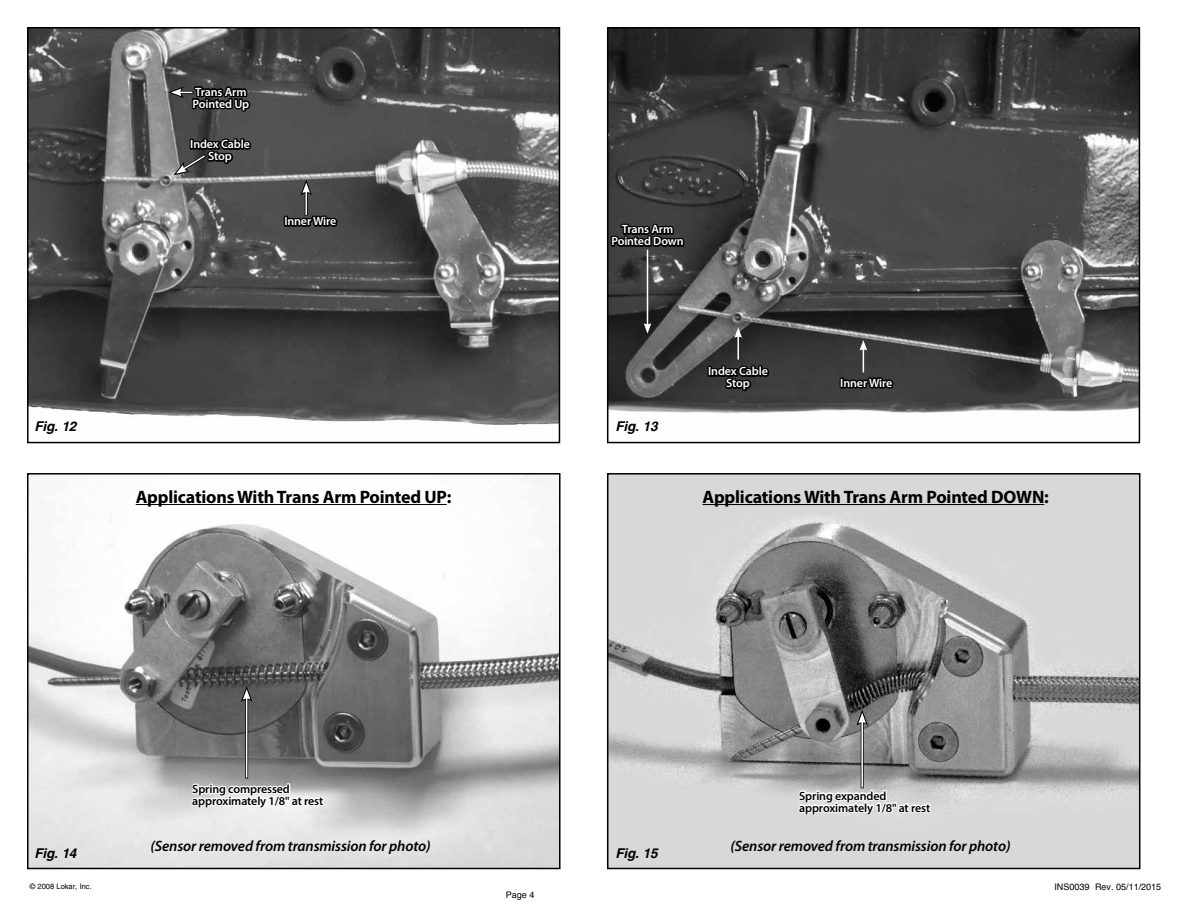
<style>
.page{position:relative;width:1188px;height:918px;background:#fff}
.page>*{position:absolute;margin:0;border:0;box-sizing:border-box;transform-origin:0 0}
.t1{font:700 18px "Myriad Pro";letter-spacing:-.01em;color:#000}
.t2{font:italic 600 15px "Myriad Pro";letter-spacing:-.01em;color:#000}
.t3{font:italic 700 13.5px "Helvetica";letter-spacing:-.015em;color:#000}
.t4{font:600 12px/12px "Myriad Pro";letter-spacing:-.01em;color:#fff;text-align:center}
.t5{font:600 12px/12px "Myriad Pro";letter-spacing:-.01em;color:#000}
.t6{font:9px "Helvetica";color:#000}
.t7{font:7.5px "Helvetica";color:#000}
</style>
<div class="page">
<img style="left:610px;top:30px;width:527px;height:384px">
<div style="left:607px;top:27px;width:533px;height:416px;border:2px solid #000"></div>
<img style="left:30px;top:30px;width:527px;height:395px">
<div style="left:27px;top:27px;width:533px;height:416px;border:2px solid #000"></div>
<div style="left:708px;top:366px;width:4px;height:11px;border:3px solid #000"></div>
<svg style="left:609px;top:192px;width:77px;height:92px;background:#383838"></svg>
<div style="left:840px;top:377px;width:4px;height:12px;border:3px solid #000"></div>
<div style="left:284px;top:216px;width:4px;height:11px;border:3px solid #000"></div>
<svg style="left:841px;top:325px;width:54px;height:89px;background:#474747"></svg>
<svg style="left:709px;top:327px;width:62px;height:84px;background:#383838"></svg>
<hr style="left:647px;top:250px;width:1px;height:76px;background:#fff">
<svg style="left:644px;top:323px;width:7px;height:11px"></svg>
<img style="left:30px;top:476px;width:528px;height:390px">
<div style="left:27px;top:473px;width:534px;height:396px;border:2px solid #000"></div>
<img style="left:610px;top:476px;width:527px;height:390px">
<div style="left:607px;top:473px;width:533px;height:396px;border:2px solid #000"></div>
<svg style="left:190px;top:771px;width:135px;height:51px"></svg>
<svg style="left:797px;top:768px;width:135px;height:60px"></svg>
<hr style="left:136px;top:504px;width:311px;height:1px;background:#000">
<hr style="left:703px;top:504px;width:341px;height:1px;background:#000">
<hr style="left:245px;top:696px;width:3px;height:82px;background:#000">
<hr style="left:861px;top:720px;width:3px;height:68px;background:#000">
<hr style="left:246px;top:697px;width:1px;height:81px;background:#fff">
<svg style="left:241px;top:686px;width:12px;height:16px"></svg>
<hr style="left:861px;top:721px;width:2px;height:67px;background:#fff">
<svg style="left:856px;top:710px;width:12px;height:16px"></svg>
<svg style="left:285px;top:164px;width:54px;height:104px;background:#4e4e4e"></svg>
<svg style="left:168px;top:54px;width:85px;height:130px;background:#454545"></svg>
<p class="t4" style="left:193px;top:85px;width:58px;text-align:left">Trans Arm<br>Pointed Up</p>
<p class="t4" style="left:190px;top:138px;width:61px">Index Cable<br>Stop</p>
<p class="t4" style="left:284px;top:215px;width:53px">Inner Wire</p>
<p class="t4" style="left:611px;top:223px;width:74px">Trans Arm<br>Pointed Down</p>
<p class="t3" style="left:35px;top:419px;width:43px">Fig. 12</p>
<p class="t3" style="left:616px;top:419px;width:43px">Fig. 13</p>
<p class="t4" style="left:708px;top:365px;width:61px">Index Cable<br>Stop</p>
<p class="t4" style="left:840px;top:377px;width:53px">Inner Wire</p>
<h1 class="t1" style="left:136px;top:485px;width:317px">Applications With Trans Arm Pointed UP:</h1>
<h1 class="t1" style="left:703px;top:485px;width:348px">Applications With Trans Arm Pointed DOWN:</h1>
<p class="t5" style="left:192px;top:783px;width:133px">Spring compressed approximately 1/8" at rest</p>
<p class="t5" style="left:799px;top:789px;width:133px">Spring expanded approximately 1/8" at rest</p>
<p class="t2" style="left:151px;top:837px;width:282px">(Sensor removed from transmission for photo)</p>
<p class="t2" style="left:731px;top:837px;width:282px">(Sensor removed from transmission for photo)</p>
<p class="t3" style="left:35px;top:845px;width:43px">Fig. 14</p>
<p class="t3" style="left:616px;top:845px;width:43px">Fig. 15</p>
<p class="t7" style="left:30px;top:882px;width:64px">© 2008 Lokar, Inc.</p>
<p class="t6" style="left:506px;top:889px;width:30px">Page 4</p>
<p class="t6" style="left:1054px;top:881px;width:108px">INS0039 Rev. 05/11/2015</p>
</div>
